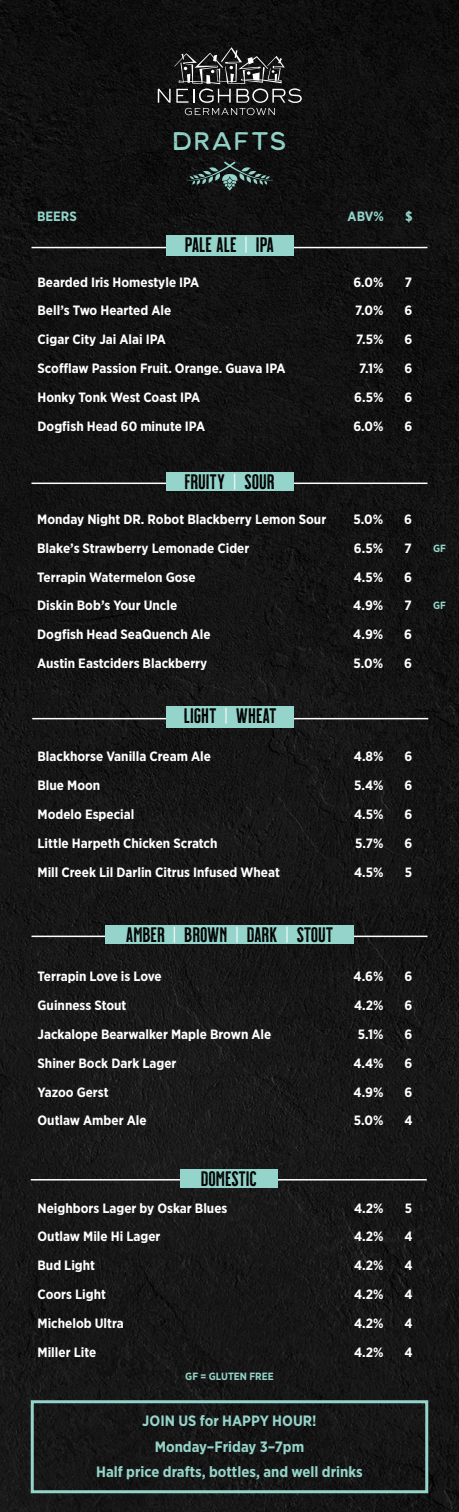
<style>
.page{position:relative;width:459px;height:1512px;background:#fff}
.page>*{position:absolute;margin:0;border:0;box-sizing:border-box;transform-origin:0 0}
.t1{font:25.5px "Milkstore 04 Textured";letter-spacing:.1em;color:#94d4ca}
.t2{font:21px "Milkstore 02 Textured";color:#000}
.t3{font:700 15px/25.5px "Gotham Narrow";color:#94d4ca;text-align:center}
.t4{font:700 13.5px "Gotham Narrow";color:#fff}
.t5{font:700 13.5px "Gotham Narrow";color:#94d4ca}
.t6{font:700 10.5px "Gotham Narrow";color:#94d4ca}
.s1{color:#fff}
</style>
<div class="page">
<img style="left:0;top:0;width:459px;height:1512px">
<svg style="left:158px;top:47px;width:144px;height:68px;background:#333"></svg>
<div style="left:31px;top:1400px;width:397px;height:93px;border:3px solid #94d4ca"></div>
<svg style="left:187px;top:162px;width:86px;height:28px;background:#2c3a37"></svg>
<hr style="left:31px;top:1179px;width:396px;height:2px;background:#fff">
<div style="left:180px;top:1169px;width:97px;height:18px;background:#94d4ca"></div>
<hr style="left:32px;top:718px;width:396px;height:1px;background:#fff">
<div style="left:166px;top:706px;width:128px;height:22px;background:#94d4ca"></div>
<hr style="left:32px;top:483px;width:396px;height:1px;background:#fff">
<div style="left:166px;top:472px;width:127px;height:19px;background:#94d4ca"></div>
<hr style="left:32px;top:247px;width:396px;height:1px;background:#fff">
<div style="left:166px;top:236px;width:127px;height:20px;background:#94d4ca"></div>
<hr style="left:32px;top:936px;width:396px;height:1px;background:#fff">
<div style="left:105px;top:926px;width:249px;height:18px;background:#94d4ca"></div>
<h1 class="t1" style="left:173px;top:126px;width:115px">DRAFTs</h1>
<p class="t5" style="left:37px;top:207px;width:41px">BEERS</p>
<p class="t5" style="left:348px;top:207px;width:38px">ABV%</p>
<p class="t5" style="left:405px;top:207px;width:9px">$</p>
<h2 class="t2" style="left:185px;top:233px;width:91px">PALE ALE <span class="s1">|</span> IPA</h2>
<p class="t4" style="left:38px;top:273px;width:163px">Bearded Iris Homestyle IPA</p>
<p class="t4" style="left:353px;top:273px;width:32px">6.0%</p>
<p class="t4" style="left:405px;top:273px;width:9px">7</p>
<p class="t4" style="left:38px;top:302px;width:135px">Bell’s Two Hearted Ale</p>
<p class="t4" style="left:355px;top:302px;width:30px">7.0%</p>
<p class="t4" style="left:405px;top:302px;width:9px">6</p>
<p class="t4" style="left:38px;top:331px;width:130px">Cigar City Jai Alai IPA</p>
<p class="t4" style="left:356px;top:331px;width:29px">7.5%</p>
<p class="t4" style="left:405px;top:331px;width:9px">6</p>
<p class="t4" style="left:38px;top:360px;width:250px">Scofflaw Passion Fruit. Orange. Guava IPA</p>
<p class="t4" style="left:359px;top:360px;width:26px">7.1%</p>
<p class="t4" style="left:405px;top:360px;width:9px">6</p>
<p class="t4" style="left:38px;top:388px;width:164px">Honky Tonk West Coast IPA</p>
<p class="t4" style="left:354px;top:388px;width:31px">6.5%</p>
<p class="t4" style="left:405px;top:388px;width:9px">6</p>
<p class="t4" style="left:38px;top:417px;width:169px">Dogfish Head 60 minute IPA</p>
<p class="t4" style="left:353px;top:417px;width:32px">6.0%</p>
<p class="t4" style="left:405px;top:417px;width:9px">6</p>
<h2 class="t2" style="left:184px;top:470px;width:92px">FRUITY <span class="s1">|</span> SOUR</h2>
<p class="t4" style="left:37px;top:511px;width:291px">Monday Night DR. Robot Blackberry Lemon Sour</p>
<p class="t4" style="left:354px;top:511px;width:31px">5.0%</p>
<p class="t4" style="left:404px;top:511px;width:9px">6</p>
<p class="t4" style="left:37px;top:539px;width:214px">Blake’s Strawberry Lemonade Cider</p>
<p class="t4" style="left:354px;top:539px;width:31px">6.5%</p>
<p class="t4" style="left:405px;top:539px;width:9px">7</p>
<p class="t6" style="left:433px;top:541px;width:14px">GF</p>
<p class="t4" style="left:37px;top:568px;width:160px">Terrapin Watermelon Gose</p>
<p class="t4" style="left:354px;top:568px;width:31px">4.5%</p>
<p class="t4" style="left:404px;top:568px;width:9px">6</p>
<p class="t4" style="left:37px;top:597px;width:142px">Diskin Bob’s Your Uncle</p>
<p class="t4" style="left:353px;top:597px;width:32px">4.9%</p>
<p class="t4" style="left:405px;top:597px;width:9px">7</p>
<p class="t6" style="left:433px;top:599px;width:14px">GF</p>
<p class="t4" style="left:37px;top:626px;width:175px">Dogfish Head SeaQuench Ale</p>
<p class="t4" style="left:353px;top:626px;width:32px">4.9%</p>
<p class="t4" style="left:404px;top:626px;width:9px">6</p>
<p class="t4" style="left:37px;top:655px;width:172px">Austin Eastciders Blackberry</p>
<p class="t4" style="left:354px;top:655px;width:31px">5.0%</p>
<p class="t4" style="left:404px;top:655px;width:9px">6</p>
<h2 class="t2" style="left:184px;top:704px;width:94px">LIGHT <span class="s1">|</span> WHEAT</h2>
<p class="t4" style="left:38px;top:748px;width:175px">Blackhorse Vanilla Cream Ale</p>
<p class="t4" style="left:354px;top:748px;width:31px">4.8%</p>
<p class="t4" style="left:405px;top:748px;width:9px">6</p>
<p class="t4" style="left:38px;top:777px;width:64px">Blue Moon</p>
<p class="t4" style="left:354px;top:777px;width:31px">5.4%</p>
<p class="t4" style="left:405px;top:777px;width:9px">6</p>
<p class="t4" style="left:38px;top:806px;width:98px">Modelo Especial</p>
<p class="t4" style="left:354px;top:806px;width:31px">4.5%</p>
<p class="t4" style="left:405px;top:806px;width:9px">6</p>
<p class="t4" style="left:38px;top:834px;width:182px">Little Harpeth Chicken Scratch</p>
<p class="t4" style="left:355px;top:834px;width:30px">5.7%</p>
<p class="t4" style="left:405px;top:834px;width:9px">6</p>
<p class="t4" style="left:38px;top:863px;width:244px">Mill Creek Lil Darlin Citrus Infused Wheat</p>
<p class="t4" style="left:354px;top:863px;width:31px">4.5%</p>
<p class="t4" style="left:405px;top:863px;width:9px">5</p>
<h2 class="t2" style="left:126px;top:923px;width:209px">AMBER <span class="s1">|</span> BROWN <span class="s1">|</span> DARK <span class="s1">|</span> STOUT</h2>
<p class="t4" style="left:38px;top:968px;width:126px">Terrapin Love is Love</p>
<p class="t4" style="left:354px;top:968px;width:32px">4.6%</p>
<p class="t4" style="left:405px;top:968px;width:9px">6</p>
<p class="t4" style="left:38px;top:997px;width:90px">Guinness Stout</p>
<p class="t4" style="left:354px;top:997px;width:31px">4.2%</p>
<p class="t4" style="left:405px;top:997px;width:9px">6</p>
<p class="t4" style="left:38px;top:1026px;width:235px">Jackalope Bearwalker Maple Brown Ale</p>
<p class="t4" style="left:358px;top:1026px;width:27px">5.1%</p>
<p class="t4" style="left:405px;top:1026px;width:9px">6</p>
<p class="t4" style="left:38px;top:1054px;width:141px">Shiner Bock Dark Lager</p>
<p class="t4" style="left:353px;top:1054px;width:32px">4.4%</p>
<p class="t4" style="left:405px;top:1054px;width:9px">6</p>
<p class="t4" style="left:38px;top:1083px;width:73px">Yazoo Gerst</p>
<p class="t4" style="left:354px;top:1083px;width:32px">4.9%</p>
<p class="t4" style="left:405px;top:1083px;width:9px">6</p>
<p class="t4" style="left:38px;top:1112px;width:111px">Outlaw Amber Ale</p>
<p class="t4" style="left:354px;top:1112px;width:31px">5.0%</p>
<p class="t4" style="left:404px;top:1112px;width:10px">4</p>
<h2 class="t2" style="left:201px;top:1167px;width:57px">DOMESTIC</h2>
<p class="t4" style="left:38px;top:1199px;width:191px">Neighbors Lager by Oskar Blues</p>
<p class="t4" style="left:354px;top:1199px;width:31px">4.2%</p>
<p class="t4" style="left:405px;top:1199px;width:9px">5</p>
<p class="t4" style="left:38px;top:1228px;width:124px">Outlaw Mile Hi Lager</p>
<p class="t4" style="left:354px;top:1228px;width:31px">4.2%</p>
<p class="t4" style="left:404px;top:1228px;width:10px">4</p>
<p class="t4" style="left:38px;top:1257px;width:59px">Bud Light</p>
<p class="t4" style="left:354px;top:1257px;width:31px">4.2%</p>
<p class="t4" style="left:404px;top:1257px;width:10px">4</p>
<p class="t4" style="left:38px;top:1286px;width:70px">Coors Light</p>
<p class="t4" style="left:354px;top:1286px;width:31px">4.2%</p>
<p class="t4" style="left:404px;top:1286px;width:10px">4</p>
<p class="t4" style="left:38px;top:1314px;width:88px">Michelob Ultra</p>
<p class="t4" style="left:354px;top:1314px;width:31px">4.2%</p>
<p class="t4" style="left:404px;top:1314px;width:10px">4</p>
<p class="t4" style="left:38px;top:1343px;width:60px">Miller Lite</p>
<p class="t4" style="left:354px;top:1343px;width:31px">4.2%</p>
<p class="t4" style="left:404px;top:1343px;width:10px">4</p>
<p class="t6" style="left:185px;top:1370px;width:90px">GF = GLUTEN FREE</p>
<p class="t3" style="left:96px;top:1408px;width:268px">JOIN US for HAPPY HOUR!<br>Monday–Friday 3–7pm<br>Half price drafts, bottles, and well drinks</p>
</div>
